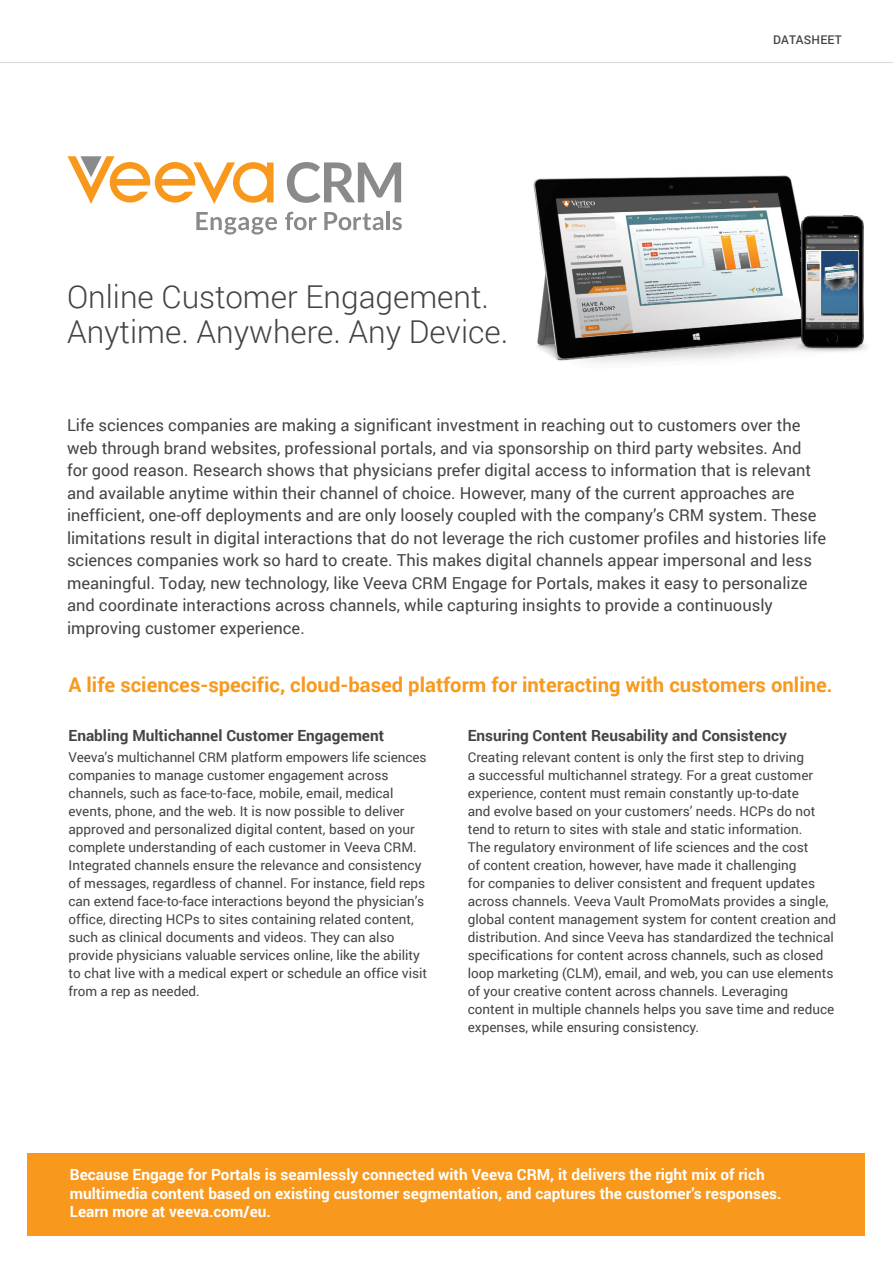
<style>
.page{position:relative;width:893px;height:1263px;background:#fff}
.page>*{position:absolute;margin:0;border:0;box-sizing:border-box;transform-origin:0 0}
.t1{font:300 31.5px/34.5px "Roboto";color:#444}
.t2{font:700 20.25px "Roboto";color:#f8991d}
.t3{font:16.5px/22.5px "Roboto";color:#444}
.t4{font:700 15.3px/18.8px "Roboto";color:#fff}
.t5{font:700 15.3px "Roboto";color:#444}
.t6{font:13.5px/18px "Roboto";color:#444}
.t7{font:500 12px "Roboto";letter-spacing:.02em;color:#444}
</style>
<div class="page">
<hr style="left:0;top:62px;width:893px;height:1px;background:#d9d9d9">
<img style="left:533px;top:175px;width:334px;height:188px">
<svg style="left:287px;top:162px;width:114px;height:41px"></svg>
<svg style="left:68px;top:156px;width:206px;height:48px"></svg>
<svg style="left:196px;top:212px;width:81px;height:23px"></svg>
<svg style="left:285px;top:212px;width:32px;height:18px"></svg>
<svg style="left:324px;top:212px;width:59px;height:18px"></svg>
<hr style="left:386px;top:211px;width:4px;height:19px;background:#8a8a8d">
<svg style="left:392px;top:217px;width:10px;height:13px"></svg>
<div style="left:27px;top:1153px;width:837px;height:82px;background:#f8991d"></div>
<h1 class="t1" style="left:67px;top:279px;width:443px">Online Customer Engagement.<br>Anytime. Anywhere. Any Device.</h1>
<p class="t7" style="left:773px;top:32px;width:70px">DATASHEET</p>
<p class="t3" style="left:67px;top:413px;width:761px">Life sciences companies are making a significant investment in reaching out to customers over the web through brand websites, professional portals, and via sponsorship on third party websites. And for good reason. Research shows that physicians prefer digital access to information that is relevant and available anytime within their channel of choice. However, many of the current approaches are inefficient, one-off deployments and are only loosely coupled with the company’s CRM system. These limitations result in digital interactions that do not leverage the rich customer profiles and histories life sciences companies work so hard to create. This makes digital channels appear impersonal and less meaningful. Today, new technology, like Veeva CRM Engage for Portals, makes it easy to personalize and coordinate interactions across channels, while capturing insights to provide a continuously improving customer experience.</p>
<h2 class="t2" style="left:69px;top:670px;width:766px">A life sciences-specific, cloud-based platform for interacting with customers online.</h2>
<p class="t5" style="left:69px;top:724px;width:317px">Enabling Multichannel Customer Engagement</p>
<p class="t6" style="left:69px;top:747px;width:360px">Veeva’s multichannel CRM platform empowers life sciences companies to manage customer engagement across channels, such as face-to-face, mobile, email, medical events, phone, and the web. It is now possible to deliver approved and personalized digital content, based on your complete understanding of each customer in Veeva CRM.<br>Integrated channels ensure the relevance and consistency of messages, regardless of channel. For instance, field reps can extend face-to-face interactions beyond the physician’s office, directing HCPs to sites containing related content, such as clinical documents and videos. They can also provide physicians valuable services online, like the ability to chat live with a medical expert or schedule an office visit from a rep as needed.</p>
<p class="t5" style="left:468px;top:724px;width:321px">Ensuring Content Reusability and Consistency</p>
<p class="t6" style="left:468px;top:747px;width:370px">Creating relevant content is only the first step to driving<br>a successful multichannel strategy. For a great customer experience, content must remain constantly up-to-date<br>and evolve based on your customers’ needs. HCPs do not tend to return to sites with stale and static information.<br>The regulatory environment of life sciences and the cost<br>of content creation, however, have made it challenging<br>for companies to deliver consistent and frequent updates across channels. Veeva Vault PromoMats provides a single, global content management system for content creation and distribution. And since Veeva has standardized the technical specifications for content across channels, such as closed loop marketing (CLM), email, and web, you can use elements of your creative content across channels. Leveraging content in multiple channels helps you save time and reduce expenses, while ensuring consistency.</p>
<p class="t4" style="left:70px;top:1164px;width:713px">Because Engage for Portals is seamlessly connected with Veeva CRM, it delivers the right mix of rich multimedia content based on existing customer segmentation, and captures the customer’s responses.<br>Learn more at veeva.com/eu.</p>
</div>
